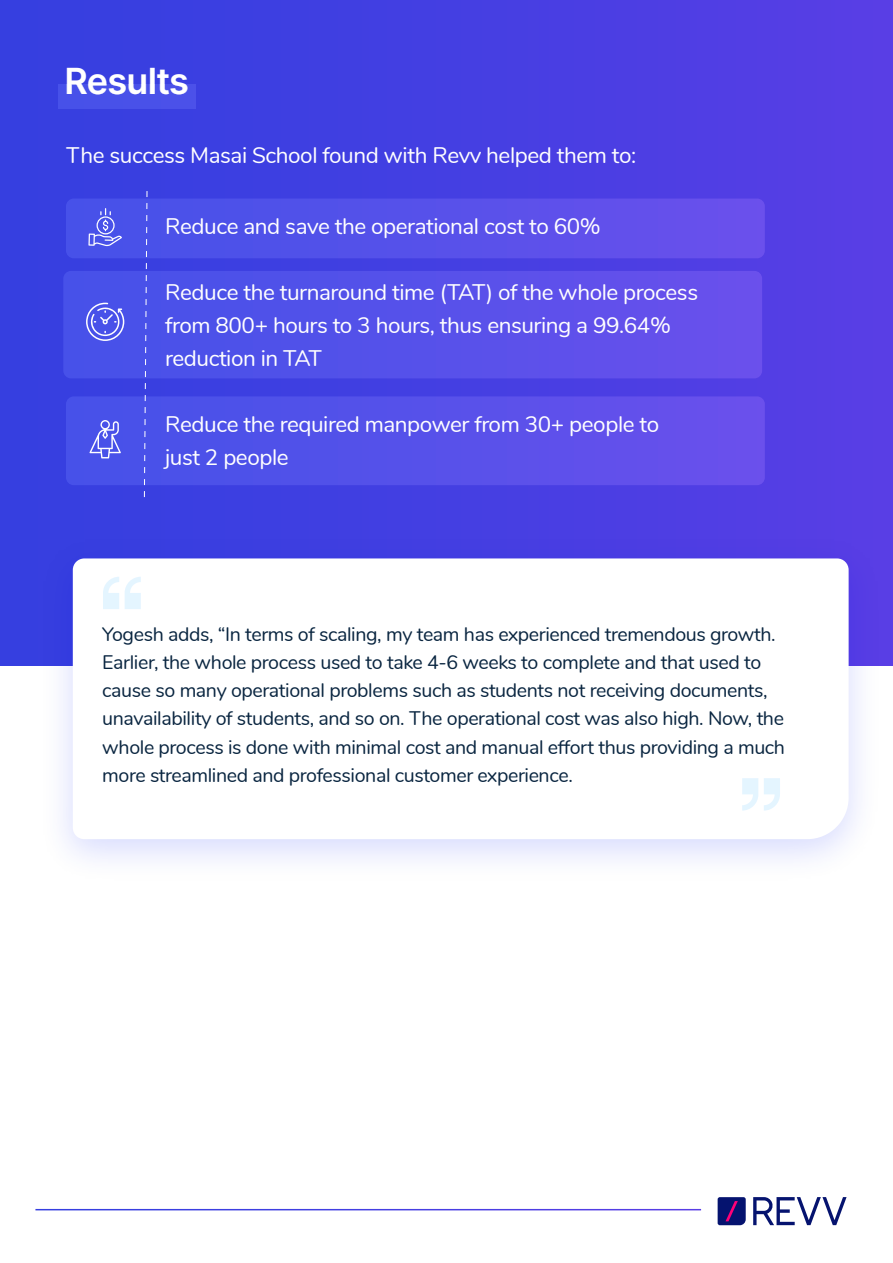
<style>
.page{position:relative;width:893px;height:1263px;background:#fff}
.page>*{position:absolute;margin:0;border:0;box-sizing:border-box;transform-origin:0 0}
.t1{font:600 36px "Inter";letter-spacing:-.02em;color:#fff}
.t2{font:22.5px/33px "Nunito";letter-spacing:-.02em;color:#fff}
.t3{font:19.65px/28.2px "Nunito";letter-spacing:-.02em;color:#092540}
</style>
<div class="page">
<div style="left:0;top:0;width:893px;height:666px;background:linear-gradient(to right,#3340e0,#583ee5)"></div>
<div style="left:58px;top:85px;width:137px;height:24px;background:#4951e9"></div>
<div style="left:66px;top:199px;width:699px;height:59px;background:linear-gradient(to right,#4551e8,#6950ec);border-radius:8px"></div>
<div style="left:63px;top:271px;width:699px;height:107px;background:linear-gradient(to right,#4451e8,#6950ec);border-radius:8px"></div>
<div style="left:66px;top:396px;width:699px;height:89px;background:linear-gradient(to right,#4551e8,#6950ec);border-radius:8px"></div>
<svg style="left:143px;top:190px;width:5px;height:310px;background:#585fe9"></svg>
<svg style="left:86px;top:303px;width:38px;height:38px"></svg>
<svg style="left:88px;top:208px;width:34px;height:38px"></svg>
<svg style="left:89px;top:420px;width:32px;height:38px"></svg>
<img style="left:28px;top:524px;width:865px;height:336px">
<svg style="left:73px;top:558px;width:776px;height:281px"></svg>
<svg style="left:103px;top:577px;width:16px;height:32px"></svg>
<svg style="left:125px;top:577px;width:16px;height:32px"></svg>
<svg style="left:764px;top:778px;width:16px;height:33px"></svg>
<svg style="left:742px;top:778px;width:16px;height:33px"></svg>
<svg style="left:717px;top:1197px;width:130px;height:29px"></svg>
<h1 class="t1" style="left:65px;top:55px;width:126px">Results</h1>
<p class="t2" style="left:66px;top:138px;width:571px">The success Masai School found with Revv helped them to:</p>
<p class="t2" style="left:165px;top:208px;width:437px">Reduce and save the operational cost to 60%</p>
<p class="t2" style="left:165px;top:274px;width:534px">Reduce the turnaround time (TAT) of the whole process from 800+ hours to 3 hours, thus ensuring a 99.64% reduction in TAT</p>
<p class="t2" style="left:165px;top:406px;width:495px">Reduce the required manpower from 30+ people to just 2 people</p>
<p class="t3" style="left:102px;top:619px;width:684px">Yogesh adds, “In terms of scaling, my team has experienced tremendous growth.<br>Earlier, the whole process used to take 4-6 weeks to complete and that used to cause so many operational problems such as students not receiving documents, unavailability of students, and so on. The operational cost was also high. Now, the whole process is done with minimal cost and manual effort thus providing a much more streamlined and professional customer experience.</p>
</div>
